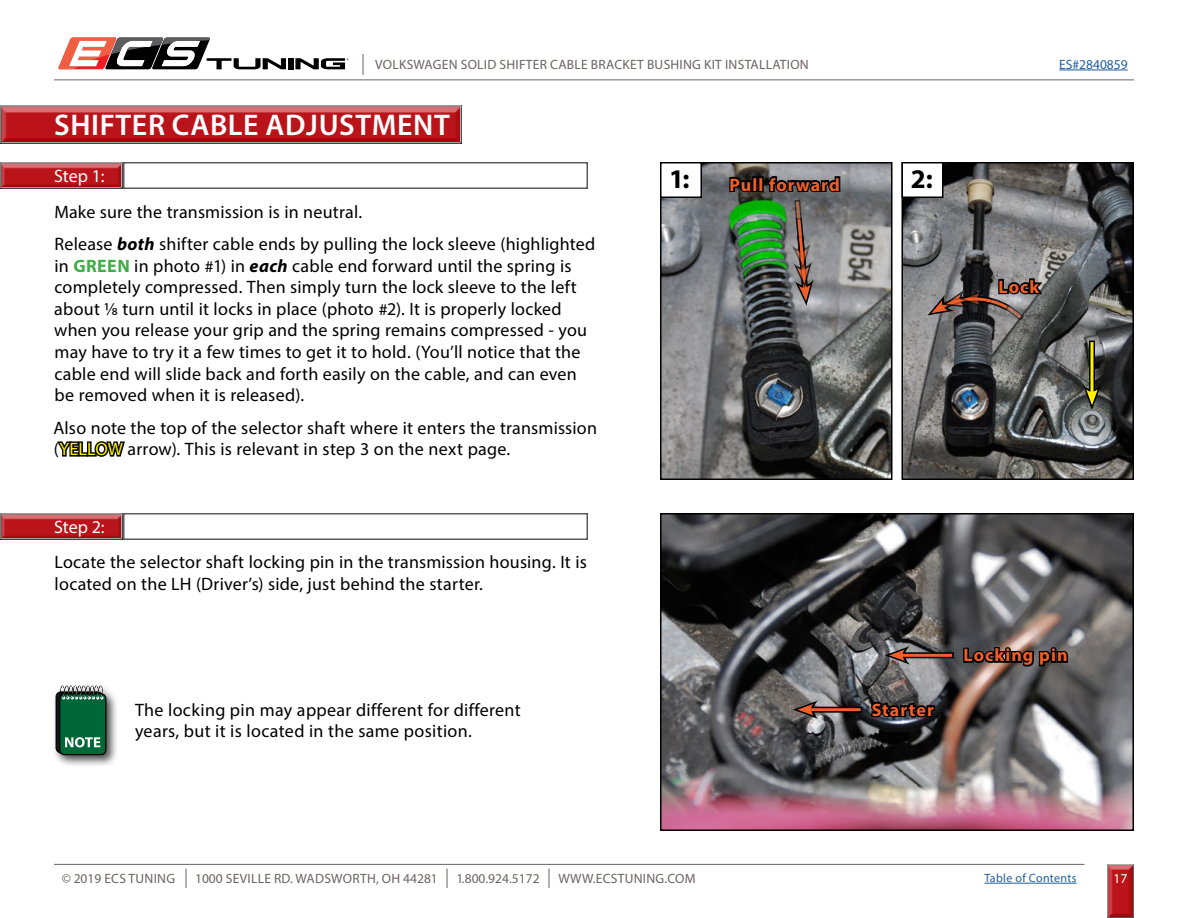
<style>
.page{position:relative;width:1188px;height:918px;background:#fff}
.page>*{position:absolute;margin:0;border:0;box-sizing:border-box;transform-origin:0 0}
.t1{font:600 30px "Myriad Pro";letter-spacing:.02em;color:#fff}
.t2{font:700 27px "Myriad Pro";color:#000}
.t3{font:18px/21.6px "Myriad Pro";letter-spacing:.015em;color:#000}
.t4{font:700 18px "Myriad Pro";letter-spacing:.06em;color:#f15f29}
.t5{font:18px "Myriad Pro";letter-spacing:-.005em;color:#fff}
.t6{font:13.5px "Myriad Pro";letter-spacing:.02em;color:#6c6361}
.t7{font:13.5px "Myriad Pro";color:#6c6361}
.t8{font:13.5px "Myriad Pro";color:#215e9e}
.t9{font:13.5px "Myriad Pro";color:#fff}
.t10{font:12px "Myriad Pro";letter-spacing:.025em;color:#215e9e}
.s1{font-weight:700;font-style:italic}
.s2{font-weight:700;color:#41ad49}
.s3{color:#fff200}
</style>
<div class="page">
<div style="left:288px;top:58px;width:5px;height:11px;background:#000"></div>
<svg style="left:58px;top:38px;width:228px;height:31px"></svg>
<svg style="left:295px;top:58px;width:54px;height:11px"></svg>
<hr style="left:54px;top:80px;width:1080px;height:1px;background:#6c6361">
<svg style="left:363px;top:54px;width:1px;height:21px"></svg>
<div style="left:1101px;top:861px;width:39px;height:57px;background:#000;opacity:.75"></div>
<hr style="left:984px;top:883px;width:93px;height:1px;background:#215e9e">
<hr style="left:54px;top:864px;width:1030px;height:1px;background:#6c6361">
<svg style="left:549px;top:868px;width:1px;height:20px"></svg>
<svg style="left:186px;top:868px;width:1px;height:20px"></svg>
<svg style="left:447px;top:868px;width:1px;height:20px"></svg>
<hr style="left:1059px;top:70px;width:69px;height:1px;background:#215e9e">
<div style="left:0;top:101px;width:470px;height:43px;background:#000;opacity:.75"></div>
<div style="left:0;top:159px;width:129px;height:30px;background:#000;opacity:.75"></div>
<div style="left:0;top:510px;width:129px;height:30px;background:#000;opacity:.75"></div>
<svg style="left:57px;top:441px;width:68px;height:16px"></svg>
<img style="left:905px;top:165px;width:226px;height:312px">
<div style="left:902px;top:162px;width:232px;height:318px;border:2px solid #000"></div>
<img style="left:663px;top:165px;width:226px;height:312px">
<div style="left:660px;top:162px;width:232px;height:318px;border:2px solid #000"></div>
<svg style="left:728px;top:162px;width:25px;height:32px"></svg>
<div style="left:752px;top:176px;width:6px;height:16px;border:3px solid #000"></div>
<div style="left:758px;top:176px;width:6px;height:16px;border:3px solid #000"></div>
<img style="left:663px;top:516px;width:468px;height:312px">
<div style="left:660px;top:513px;width:474px;height:318px;border:2px solid #000"></div>
<img style="left:868px;top:682px;width:69px;height:136px">
<svg style="left:962px;top:636px;width:108px;height:88px"></svg>
<div style="left:808px;top:707px;width:54px;height:6px;background:#2a1007"></div>
<hr style="left:808px;top:708px;width:53px;height:3px;background:#f15f29">
<svg style="left:793px;top:701px;width:25px;height:18px"></svg>
<svg style="left:910px;top:652px;width:44px;height:6px"></svg>
<hr style="left:899px;top:654px;width:53px;height:3px;background:#f15f29">
<svg style="left:885px;top:646px;width:25px;height:18px"></svg>
<div style="left:1089px;top:341px;width:6px;height:54px;background:#000"></div>
<svg style="left:1090px;top:342px;width:4px;height:43px"></svg>
<svg style="left:1083px;top:385px;width:18px;height:25px"></svg>
<div style="left:52px;top:682px;width:67px;height:85px;background:#000;opacity:.75"></div>
<div style="left:56px;top:692px;width:47px;height:61px;border:1px solid #000;border-radius:5px"></div>
<div style="left:57px;top:692px;width:46px;height:61px;border:1px solid #000;border-radius:5px"></div>
<div style="left:58px;top:693px;width:46px;height:61px;border:1px solid #000;border-radius:5px"></div>
<div style="left:59px;top:694px;width:46px;height:61px;border:1px solid #000;border-radius:5px"></div>
<div style="left:60px;top:694px;width:46px;height:61px;background:#006838;border-radius:5px"></div>
<div style="left:60px;top:694px;width:46px;height:61px;border:1px solid #000;border-radius:5px"></div>
<svg style="left:65px;top:737px;width:35px;height:10px"></svg>
<svg style="left:60px;top:686px;width:43px;height:13px"></svg>
<img style="left:766px;top:162px;width:76px;height:144px">
<svg style="left:928px;top:277px;width:118px;height:50px"></svg>
<div style="left:661px;top:163px;width:40px;height:34px;background:#fff"></div>
<div style="left:660px;top:162px;width:42px;height:36px;border:2px solid #000"></div>
<div style="left:902px;top:163px;width:41px;height:34px;background:#fff"></div>
<div style="left:902px;top:162px;width:42px;height:36px;border:2px solid #000"></div>
<p class="t6" style="left:375px;top:56px;width:435px">VOLKSWAGEN SOLID SHIFTER CABLE BRACKET BUSHING KIT INSTALLATION</p>
<h1 class="t1" style="left:54px;top:106px;width:397px">SHIFTER CABLE ADJUSTMENT</h1>
<p class="t5" style="left:54px;top:164px;width:52px">Step 1:</p>
<p class="t3" style="left:54px;top:195px;width:543px;line-height:32.4px">Make sure the transmission is in neutral.<br>Release <span class="s1">both</span> shifter cable ends by pulling the lock sleeve (highlighted</p>
<p class="t3" style="left:54px;top:254px;width:535px">in <span class="s2">GREEN</span> in photo #1) in <span class="s1">each</span> cable end forward until the spring is completely compressed. Then simply turn the lock sleeve to the left about 1/8 turn until it locks in place (photo #2). It is properly locked when you release your grip and the spring remains compressed - you may have to try it a few times to get it to hold. (You’ll notice that the cable end will slide back and forth easily on the cable, and can even be removed when it is released).</p>
<p class="t3" style="left:53px;top:416px;width:545px">Also note the top of the selector shaft where it enters the transmission (<span class="s3">YELLOW</span> arrow). This is relevant in step 3 on the next page.</p>
<p class="t5" style="left:54px;top:515px;width:52px">Step 2:</p>
<p class="t3" style="left:54px;top:551px;width:534px">Locate the selector shaft locking pin in the transmission housing. It is located on the LH (Driver’s) side, just behind the starter.</p>
<p class="t3" style="left:135px;top:698px;width:387px">The locking pin may appear different for different years, but it is located in the same position.</p>
<h2 class="t2" style="left:669px;top:162px;width:22px">1:</h2>
<h2 class="t2" style="left:911px;top:162px;width:23px">2:</h2>
<p class="t4" style="left:730px;top:173px;width:112px">Pull forward</p>
<p class="t4" style="left:872px;top:698px;width:64px">Starter</p>
<p class="t8" style="left:1059px;top:56px;width:70px">ES#2840859</p>
<p class="t4" style="left:999px;top:275px;width:42px">Lock</p>
<p class="t4" style="left:963px;top:644px;width:106px">Locking pin</p>
<p class="t6" style="left:62px;top:870px;width:115px">© 2019 ECS TUNING</p>
<p class="t6" style="left:195px;top:870px;width:244px">1000 SEVILLE RD. WADSWORTH, OH 44281</p>
<p class="t7" style="left:456px;top:870px;width:85px">1.800.924.5172</p>
<p class="t6" style="left:558px;top:870px;width:139px">WWW.ECSTUNING.COM</p>
<p class="t10" style="left:984px;top:871px;width:94px">Table of Contents</p>
<p class="t9" style="left:1114px;top:870px;width:15px">17</p>
</div>
